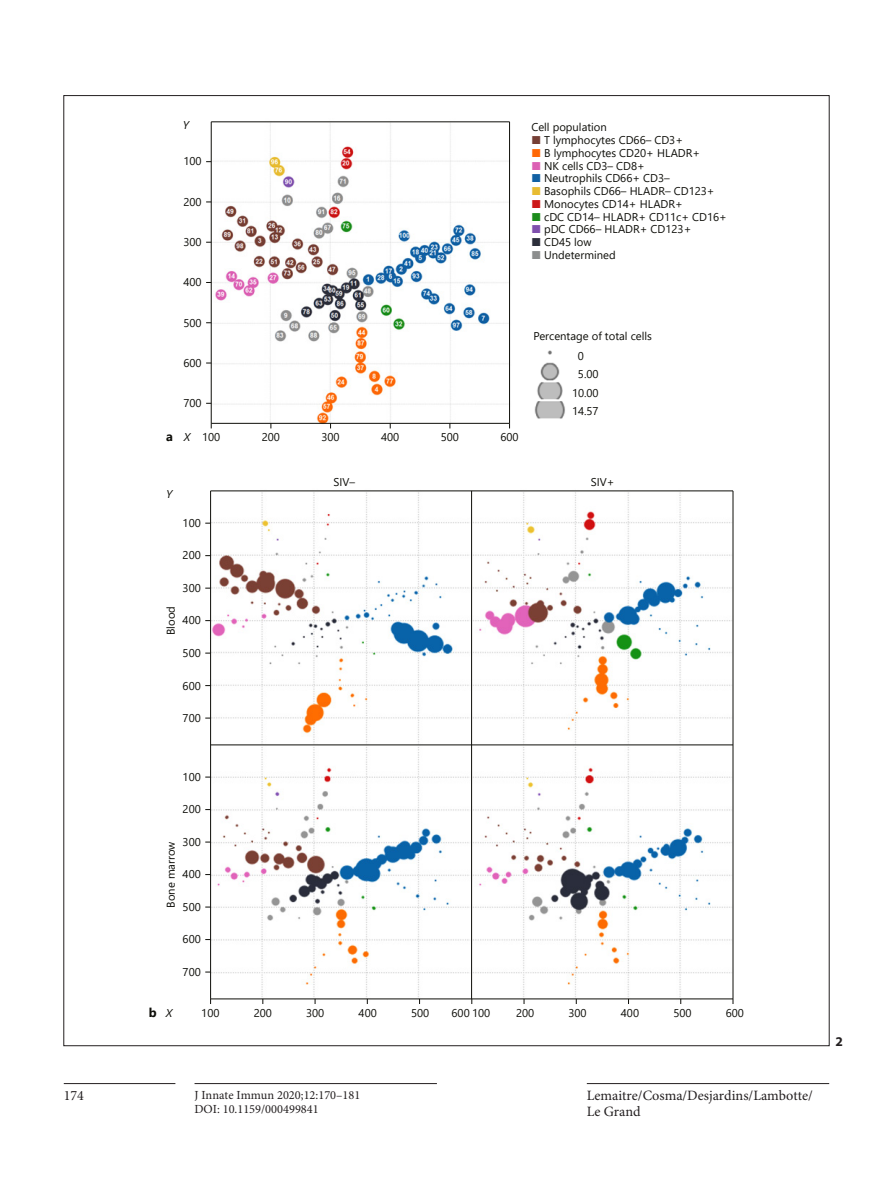
<style>
.page{position:relative;width:893px;height:1191px;background:#fff}
.page>*{position:absolute;margin:0;border:0;box-sizing:border-box;transform-origin:0 0}
.t1{font:14.25px/15.9px "Minion Pro";color:#231f20}
.t2{font:700 13.35px "Myriad Pro";color:#231f20}
.t3{font:700 12.75px "Segoe UI";color:#0e0e09}
.t4{font:12.3px/14px "Minion Pro";color:#231f20}
.t5{font:11.25px/18.6px "Segoe UI";color:#0e0e09}
.t6{font:italic 11.25px "Segoe UI";color:#0e0e09}
.s1{color:#763f35}
.s2{color:#ff6806}
.s3{color:#dc60b4}
.s4{color:#1160a3}
.s5{color:#e8bc32}
.s6{color:#cc1718}
.s7{color:#1b8c1b}
.s8{color:#7f50ae}
.s9{color:#2c2f3b}
.s10{color:#8c8e8e}
</style>
<div class="page">
<hr style="left:64px;top:1083px;width:111px;height:1px;background:#231f20">
<hr style="left:195px;top:1083px;width:242px;height:1px;background:#231f20">
<hr style="left:587px;top:1083px;width:242px;height:1px;background:#231f20">
<img style="left:210px;top:490px;width:524px;height:512px">
<img style="left:534px;top:350px;width:31px;height:69px">
<img style="left:208px;top:121px;width:303px;height:308px">
<hr style="left:211px;top:122px;width:1px;height:301px;background:#0e0e09">
<hr style="left:211px;top:121px;width:299px;height:1px;background:#0e0e09">
<hr style="left:211px;top:423px;width:299px;height:1px;background:#0e0e09">
<hr style="left:509px;top:122px;width:1px;height:301px;background:#0e0e09">
<hr style="left:211px;top:490px;width:522px;height:1px;background:#0e0e09">
<hr style="left:471px;top:491px;width:1px;height:508px;background:#0e0e09">
<hr style="left:733px;top:491px;width:1px;height:508px;background:#0e0e09">
<hr style="left:210px;top:491px;width:1px;height:508px;background:#0e0e09">
<hr style="left:211px;top:998px;width:522px;height:1px;background:#0e0e09">
<hr style="left:211px;top:744px;width:522px;height:1px;background:#0e0e09">
<p class="t6" style="left:183px;top:116px;width:8px">Y</p>
<p class="t3" style="left:166px;top:424px;width:8px">a</p>
<p class="t5" style="left:183px;top:151px;width:20px">100</p>
<p class="t5" style="left:183px;top:191px;width:20px">200</p>
<p class="t5" style="left:183px;top:232px;width:20px">300</p>
<p class="t5" style="left:183px;top:272px;width:20px">400</p>
<p class="t5" style="left:183px;top:312px;width:20px">500</p>
<p class="t5" style="left:183px;top:353px;width:20px">600</p>
<p class="t5" style="left:183px;top:393px;width:20px">700</p>
<p class="t6" style="left:184px;top:428px;width:8px">X</p>
<p class="t5" style="left:202px;top:427px;width:20px">100</p>
<p class="t5" style="left:262px;top:427px;width:20px">200</p>
<p class="t5" style="left:321px;top:427px;width:20px">300</p>
<p class="t5" style="left:381px;top:427px;width:20px">400</p>
<p class="t5" style="left:441px;top:427px;width:20px">500</p>
<p class="t5" style="left:500px;top:427px;width:20px">600</p>
<p class="t5" style="left:531px;top:117px;width:77px">Cell population</p>
<p class="t5" style="left:531px;top:130px;width:153px"><span class="s1">■</span> T lymphocytes CD66– CD3+</p>
<p class="t5" style="left:531px;top:142px;width:170px"><span class="s2">■</span> B lymphocytes CD20+ HLADR+</p>
<p class="t5" style="left:531px;top:155px;width:115px"><span class="s3">■</span> NK cells CD3– CD8+</p>
<p class="t5" style="left:531px;top:168px;width:140px"><span class="s4">■</span> Neutrophils CD66+ CD3–</p>
<p class="t5" style="left:531px;top:181px;width:185px"><span class="s5">■</span> Basophils CD66– HLADR– CD123+</p>
<p class="t5" style="left:531px;top:193px;width:153px"><span class="s6">■</span> Monocytes CD14+ HLADR+</p>
<p class="t5" style="left:531px;top:206px;width:197px"><span class="s7">■</span> cDC CD14– HLADR+ CD11c+ CD16+</p>
<p class="t5" style="left:531px;top:219px;width:161px"><span class="s8">■</span> pDC CD66– HLADR+ CD123+</p>
<p class="t5" style="left:531px;top:232px;width:62px"><span class="s9">■</span> CD45 low</p>
<p class="t5" style="left:531px;top:244px;width:86px"><span class="s10">■</span> Undetermined</p>
<p class="t5" style="left:578px;top:325px;width:76px;line-height:19.8px;text-indent:-44px">Percentage of total cells<br>0</p>
<p class="t5" style="left:572px;top:364px;width:28px;text-align:center">5.00<br>10.00<br>14.57</p>
<p class="t6" style="left:166px;top:485px;width:8px">Y</p>
<p class="t5" style="left:183px;top:512px;width:20px">100</p>
<p class="t5" style="left:334px;top:472px;width:23px">SIV–</p>
<p class="t5" style="left:591px;top:472px;width:25px">SIV+</p>
<p class="t5" style="left:183px;top:545px;width:20px">200</p>
<p class="t5" style="left:183px;top:577px;width:20px">300</p>
<p class="t5" style="left:183px;top:610px;width:20px">400</p>
<p class="t5" style="left:183px;top:642px;width:20px">500</p>
<p class="t5" style="left:183px;top:675px;width:20px">600</p>
<p class="t5" style="left:183px;top:707px;width:20px">700</p>
<p class="t5" style="left:161px;top:635px;width:30px;rotate:-90deg">Blood</p>
<p class="t5" style="left:183px;top:766px;width:20px">100</p>
<p class="t5" style="left:183px;top:799px;width:20px">200</p>
<p class="t5" style="left:183px;top:831px;width:20px">300</p>
<p class="t5" style="left:183px;top:864px;width:20px">400</p>
<p class="t5" style="left:183px;top:896px;width:20px">500</p>
<p class="t5" style="left:183px;top:929px;width:20px">600</p>
<p class="t5" style="left:183px;top:961px;width:20px">700</p>
<p class="t5" style="left:161px;top:907px;width:68px;rotate:-90deg">Bone marrow</p>
<p class="t3" style="left:149px;top:1000px;width:9px">b</p>
<p class="t5" style="left:201px;top:1002px;width:20px">100</p>
<p class="t5" style="left:254px;top:1002px;width:20px">200</p>
<p class="t5" style="left:306px;top:1002px;width:20px">300</p>
<p class="t5" style="left:359px;top:1002px;width:20px">400</p>
<p class="t5" style="left:411px;top:1002px;width:20px">500</p>
<p class="t5" style="left:452px;top:1002px;width:40px">600 100</p>
<p class="t5" style="left:516px;top:1002px;width:20px">200</p>
<p class="t5" style="left:568px;top:1002px;width:20px">300</p>
<p class="t5" style="left:621px;top:1002px;width:20px">400</p>
<p class="t5" style="left:673px;top:1002px;width:20px">500</p>
<p class="t5" style="left:726px;top:1002px;width:20px">600</p>
<p class="t6" style="left:166px;top:1003px;width:8px">X</p>
<p class="t1" style="left:64px;top:1088px;width:22px">174</p>
<p class="t4" style="left:195px;top:1088px;width:167px">J Innate Immun 2020;12:170–181<br>DOI: 10.1159/000499841</p>
<p class="t1" style="left:587px;top:1088px;width:228px">Lemaitre/Cosma/Desjardins/Lambotte/<br>Le Grand</p>
<p class="t2" style="left:836px;top:1033px;width:9px">2</p>
</div>
